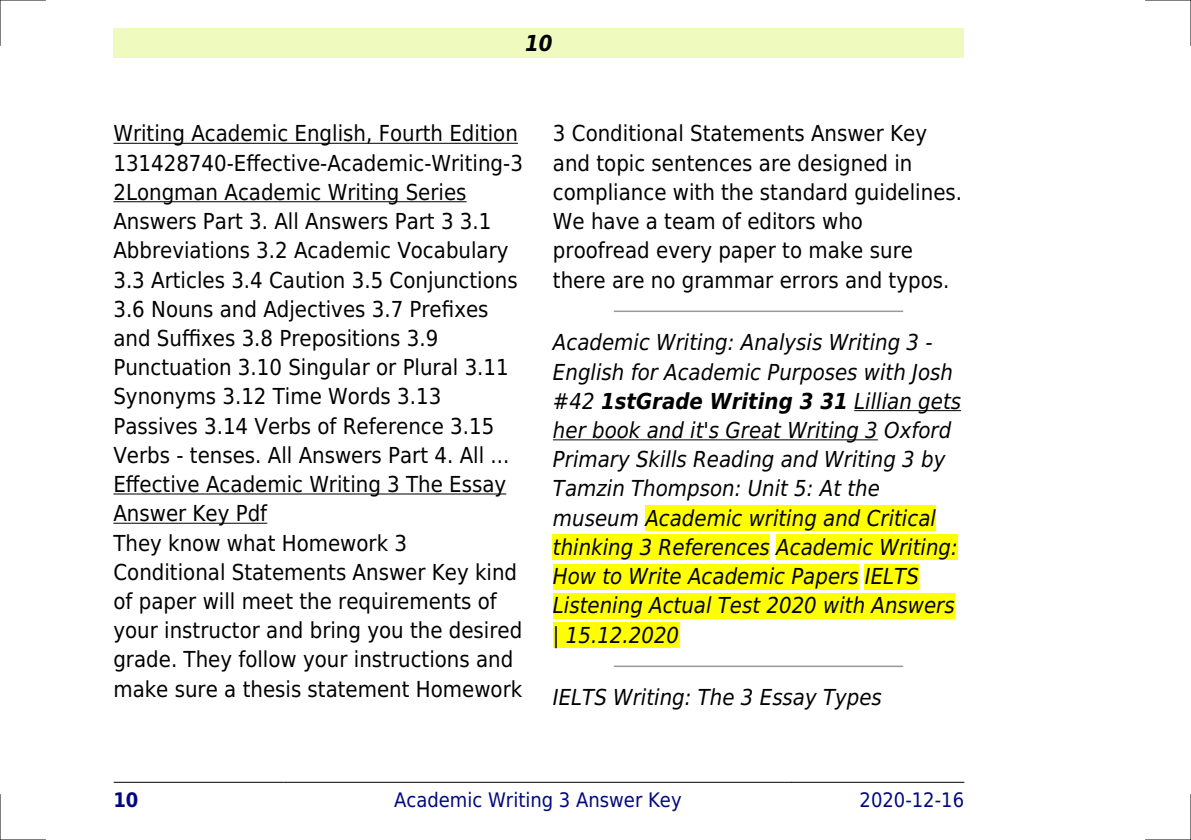
<style>
.page{position:relative;width:1191px;height:840px;background:#fff}
.page>*{position:absolute;margin:0;border:0;box-sizing:border-box;transform-origin:0 0}
.t1{font:22px/29.2px "DejaVu Sans Condensed";color:#000}
.t2{font:italic 22px/29.2px "DejaVu Sans Condensed";color:#000}
.t3{font:italic 700 22px "DejaVu Sans Condensed";color:#000}
.t4{font:20px "DejaVu Sans Condensed";color:#000880}
.t5{font:700 20px "DejaVu Sans Condensed";color:#000880}
.s1{font-weight:700}
</style>
<div class="page">
<div style="left:113px;top:28px;width:851px;height:30px;background:#effbbe"></div>
<hr style="left:114px;top:781px;width:170px;height:1px;background:#000">
<hr style="left:284px;top:781px;width:507px;height:1px;background:#000">
<hr style="left:792px;top:781px;width:172px;height:1px;background:#000">
<hr style="left:113px;top:143px;width:405px;height:1px;background:#000">
<hr style="left:113px;top:201px;width:353px;height:1px;background:#000">
<hr style="left:113px;top:493px;width:393px;height:1px;background:#000">
<hr style="left:113px;top:522px;width:154px;height:1px;background:#000">
<hr style="left:614px;top:310px;width:288px;height:2px;background:#999">
<hr style="left:854px;top:410px;width:107px;height:1px;background:#000">
<hr style="left:553px;top:439px;width:325px;height:1px;background:#000">
<div style="left:645px;top:505px;width:291px;height:25px;background:#ff0"></div>
<div style="left:553px;top:534px;width:217px;height:25px;background:#ff0"></div>
<div style="left:776px;top:534px;width:181px;height:25px;background:#ff0"></div>
<div style="left:553px;top:563px;width:305px;height:26px;background:#ff0"></div>
<div style="left:865px;top:563px;width:54px;height:26px;background:#ff0"></div>
<div style="left:553px;top:592px;width:401px;height:26px;background:#ff0"></div>
<div style="left:553px;top:621px;width:126px;height:26px;background:#ff0"></div>
<hr style="left:614px;top:665px;width:288px;height:1px;background:#999">
<hr style="left:0;top:0;width:45px;height:1px;background:#000">
<hr style="left:1145px;top:0;width:46px;height:1px;background:#000">
<hr style="left:0;top:839px;width:45px;height:1px;background:#000">
<hr style="left:1145px;top:839px;width:46px;height:1px;background:#000">
<hr style="left:0;top:0;width:1px;height:45px;background:#000">
<hr style="left:0;top:794px;width:1px;height:45px;background:#000">
<hr style="left:1190px;top:0;width:1px;height:45px;background:#000">
<hr style="left:1190px;top:794px;width:1px;height:45px;background:#000">
<p class="t3" style="left:525px;top:30px;width:29px">10</p>
<p class="t1" style="left:113px;top:119px;width:411px">Writing Academic English, Fourth Edition 131428740-Effective-Academic-Writing-3<br>2Longman Academic Writing Series Answers Part 3. All Answers Part 3 3.1<br>Abbreviations 3.2 Academic Vocabulary 3.3 Articles 3.4 Caution 3.5 Conjunctions 3.6 Nouns and Adjectives 3.7 Prefixes and Suffixes 3.8 Prepositions 3.9<br>Punctuation 3.10 Singular or Plural 3.11<br>Synonyms 3.12 Time Words 3.13<br>Passives 3.14 Verbs of Reference 3.15<br>Verbs - tenses. All Answers Part 4. All ...<br>Effective Academic Writing 3 The Essay Answer Key Pdf<br>They know what Homework 3<br>Conditional Statements Answer Key kind of paper will meet the requirements of your instructor and bring you the desired grade. They follow your instructions and make sure a thesis statement Homework</p>
<p class="t1" style="left:553px;top:119px;width:411px">3 Conditional Statements Answer Key and topic sentences are designed in compliance with the standard guidelines.<br>We have a team of editors who proofread every paper to make sure there are no grammar errors and typos.</p>
<p class="t2" style="left:553px;top:328px;width:409px">Academic Writing: Analysis Writing 3 - English for Academic Purposes with Josh #42 <span class="s1">1stGrade Writing 3 31</span> Lillian gets her book and it's Great Writing 3 Oxford Primary Skills Reading and Writing 3 by Tamzin Thompson: Unit 5: At the museum Academic writing and Critical thinking 3 References Academic Writing:<br>How to Write Academic Papers IELTS Listening Actual Test 2020 with Answers | 15.12.2020</p>
<p class="t2" style="left:553px;top:682px;width:330px">IELTS Writing: The 3 Essay Types</p>
<p class="t5" style="left:113px;top:787px;width:27px">10</p>
<p class="t4" style="left:394px;top:787px;width:289px">Academic Writing 3 Answer Key</p>
<p class="t4" style="left:859px;top:787px;width:106px">2020-12-16</p>
</div>
